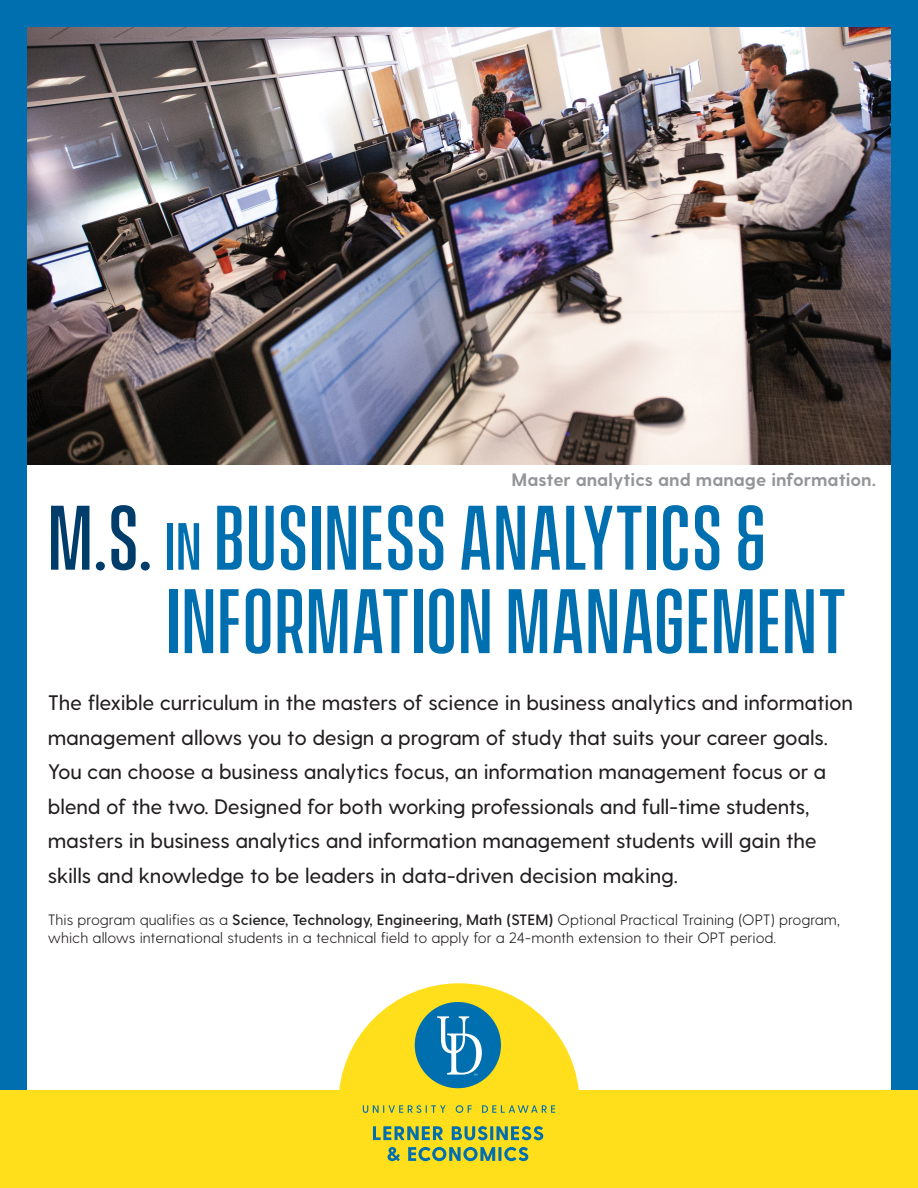
<style>
.page{position:relative;width:918px;height:1188px;background:#006faf}
.page>*{position:absolute;margin:0;border:0;box-sizing:border-box;transform-origin:0 0}
.t1{font:500 83.4px/83.4px "Vanguard CF";letter-spacing:.01em;color:#006faf}
.t2{font:500 21px/34.5px "Greycliff CF";letter-spacing:-.01em;color:#231f20}
.t3{font:700 18px "Greycliff CF";color:#939598}
.t4{font:300 15px/18px "Greycliff CF";color:#231f20}
.s1{color:#003d6a}
.s2{font-size:60.75px}
.s3{font-weight:600}
</style>
<div class="page">
<div style="left:27px;top:27px;width:864px;height:1161px;background:#fff"></div>
<img style="left:27px;top:27px;width:864px;height:437px">
<div style="left:0;top:1091px;width:918px;height:97px;background:#ffdf1b"></div>
<svg style="left:338px;top:983px;width:242px;height:179px;fill:#ffdf1b"></svg>
<div style="left:415px;top:1002px;width:86px;height:86px;background:#006faf;border-radius:50%"></div>
<svg style="left:437px;top:1016px;width:45px;height:59px"></svg>
<svg style="left:363px;top:1105px;width:83px;height:8px"></svg>
<svg style="left:456px;top:1105px;width:16px;height:8px"></svg>
<svg style="left:482px;top:1105px;width:73px;height:8px"></svg>
<svg style="left:373px;top:1126px;width:70px;height:14px"></svg>
<svg style="left:452px;top:1126px;width:35px;height:14px"></svg>
<hr style="left:490px;top:1126px;width:3px;height:14px;background:#006faf">
<svg style="left:496px;top:1126px;width:47px;height:14px"></svg>
<svg style="left:388px;top:1147px;width:12px;height:14px"></svg>
<svg style="left:408px;top:1147px;width:87px;height:14px"></svg>
<hr style="left:498px;top:1147px;width:3px;height:14px;background:#006faf">
<svg style="left:504px;top:1147px;width:24px;height:14px"></svg>
<p class="t3" style="left:512px;top:469px;width:366px">Master analytics and manage information.</p>
<p class="t1" style="left:166px;top:500px;width:682px;text-indent:-118px"><span class="s1">M.S.</span> <span class="s2">IN</span> BUSINESS ANALYTICS &amp;<br>INFORMATION MANAGEMENT</p>
<p class="t2" style="left:48px;top:686px;width:807px">The flexible curriculum in the masters of science in business analytics and information management allows you to design a program of study that suits your career goals.<br>You can choose a business analytics focus, an information management focus or a blend of the two. Designed for both working professionals and full-time students, masters in business analytics and information management students will gain the skills and knowledge to be leaders in data-driven decision making.</p>
<p class="t4" style="left:48px;top:911px;width:793px">This program qualifies as a <span class="s3">Science, Technology, Engineering, Math (STEM)</span> Optional Practical Training (OPT) program, which allows international students in a technical field to apply for a 24-month extension to their OPT period.</p>
</div>
